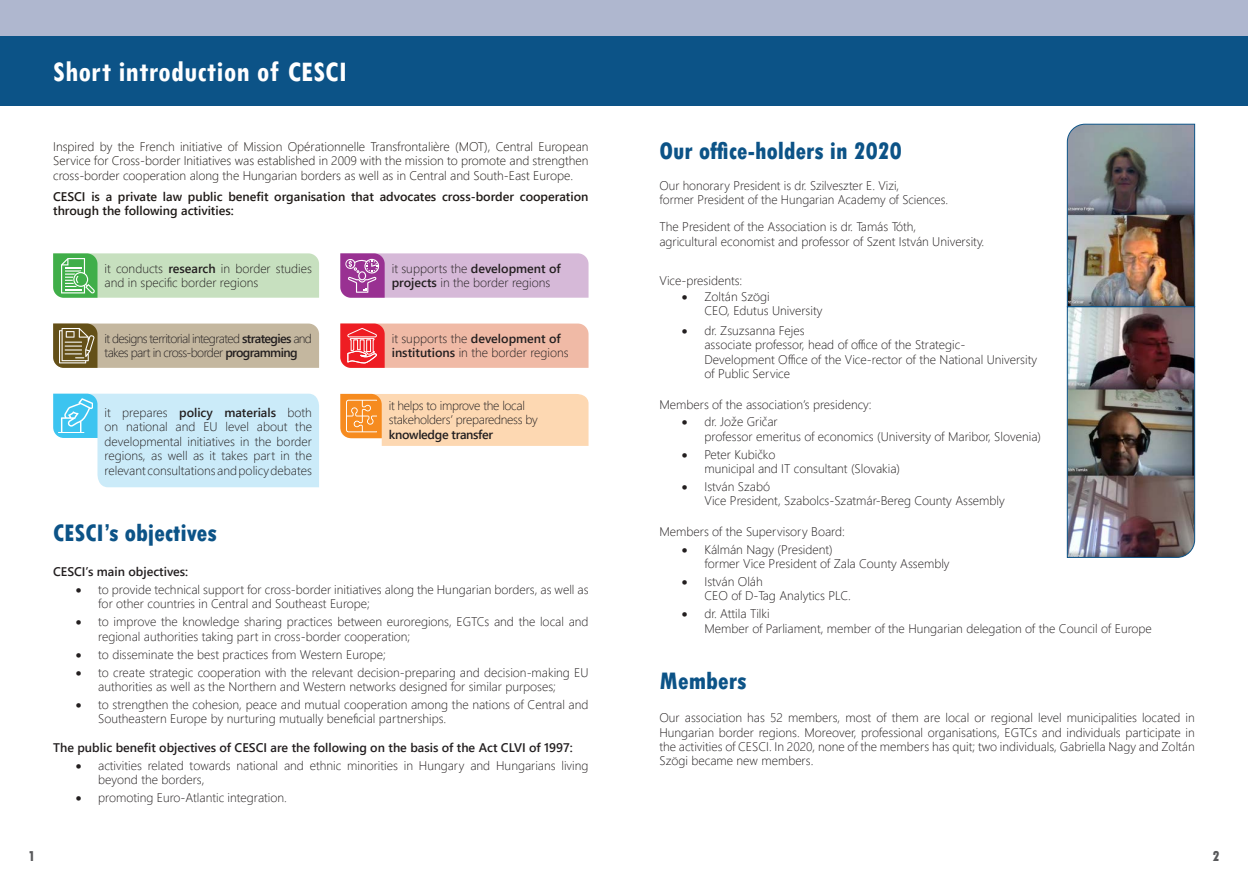
<style>
.page{position:relative;width:1248px;height:886px;background:#fff}
.page>*{position:absolute;margin:0;border:0;box-sizing:border-box;transform-origin:0 0}
.Címsor_10{font:700 condensed 30px "Tw Cen";letter-spacing:.01em;color:#fff}
.Címsor_20{font:800 condensed 25px "Tw Cen";color:#0c5387}
.t1{font:800 condensed 15px "Tw Cen";color:#57585a}
.t2{font:300 12.5px/14.4px "Segoe UI";color:#231f20}
.t3{font:300 12.5px/14.4px "Segoe UI";color:#1f1a17;text-align:justify}
.t4{font:600 12.5px/14.4px "Segoe UI";color:#1f1a17}
.Felsorolás_előtt{font:600 12.5px "Segoe UI";color:#231f20}
.t5{font:300 12.5px/14.4px "Segoe UI";letter-spacing:-.05em;color:#231f20}
.t6{font:300 12.5px/14.4px "Segoe UI";letter-spacing:-.025em;color:#231f20}
.s1{font-weight:600}
</style>
<div class="page">
<div style="left:0;top:35px;width:1247px;height:71px;background:#0c5387"></div>
<svg style="left:53px;top:253px;width:266px;height:45px;background:#b7dab2"></svg>
<svg style="left:340px;top:253px;width:248px;height:45px;background:#cea7cf"></svg>
<svg style="left:53px;top:323px;width:266px;height:45px;background:#baad92"></svg>
<svg style="left:340px;top:323px;width:248px;height:45px;background:#f0a697"></svg>
<svg style="left:53px;top:394px;width:266px;height:93px;background:#c6eaf8"></svg>
<svg style="left:340px;top:394px;width:248px;height:52px;background:#fcd0a3"></svg>
<div style="left:0;top:0;width:1247px;height:35px;background:#afb7cf"></div>
<img style="left:1066px;top:124px;width:128px;height:434px">
<p class="Címsor_10" style="left:53px;top:53px;width:295px">Short introduction of CESCI</p>
<p class="t3" style="left:53px;top:138px;width:537px">Inspired by the French initiative of Mission Opérationnelle Transfrontalière (MOT), Central European Service for Cross-border Initiatives was established in 2009 with the mission to promote and strengthen cross-border cooperation along the Hungarian borders as well as in Central and South-East Europe.</p>
<p class="t4" style="left:53px;top:188px;width:537px">CESCI is a private law public benefit organisation that advocates cross-border cooperation through the following activities:</p>
<p class="t2" style="left:105px;top:260px;width:209px">it conducts <span class="s1">research</span> in border studies and in specific border regions</p>
<p class="t2" style="left:392px;top:260px;width:170px">it supports the <span class="s1">development of projects</span> in the border regions</p>
<p class="t5" style="left:105px;top:330px;width:209px">it designs territorial integrated <span class="s1">strategies</span> and takes part in cross-border <span class="s1">programming</span></p>
<p class="t2" style="left:392px;top:330px;width:178px">it supports the <span class="s1">development of institutions</span> in the border regions</p>
<p class="t2" style="left:105px;top:404px;width:209px;text-align:justify">it prepares <span class="s1">policy materials</span> both on national and EU level about the developmental initiatives in the border regions, as well as it takes part in the relevant consultations and policy debates</p>
<p class="t6" style="left:389px;top:397px;width:150px">it helps to improve the local stakeholders’ preparedness by <span class="s1">knowledge transfer</span></p>
<p class="Címsor_20" style="left:53px;top:518px;width:165px">CESCI’s objectives</p>
<p class="Felsorolás_előtt" style="left:53px;top:560px;width:137px">CESCI’s main objectives:</p>
<p class="t2" style="left:98px;top:581px;width:492px;text-indent:-22px">• to provide technical support for cross-border initiatives along the Hungarian borders, as well as for other countries in Central and Southeast Europe;</p>
<p class="t2" style="left:98px;top:613px;width:492px;text-indent:-22px">• to improve the knowledge sharing practices between euroregions, EGTCs and the local and regional authorities taking part in cross-border cooperation;</p>
<p class="t2" style="left:76px;top:646px;width:312px">• to disseminate the best practices from Western Europe;</p>
<p class="t2" style="left:98px;top:664px;width:492px;text-indent:-22px">• to create strategic cooperation with the relevant decision-preparing and decision-making EU authorities as well as the Northern and Western networks designed for similar purposes;</p>
<p class="t2" style="left:98px;top:696px;width:492px;text-indent:-22px">• to strengthen the cohesion, peace and mutual cooperation among the nations of Central and<br>Southeastern Europe by nurturing mutually beneficial partnerships.</p>
<p class="Felsorolás_előtt" style="left:53px;top:735px;width:521px">The public benefit objectives of CESCI are the following on the basis of the Act CLVI of 1997:</p>
<p class="t2" style="left:98px;top:757px;width:492px;text-indent:-22px">• activities related towards national and ethnic minorities in Hungary and Hungarians living beyond the borders,</p>
<p class="t2" style="left:76px;top:789px;width:213px">• promoting Euro-Atlantic integration.</p>
<p class="Címsor_20" style="left:659px;top:136px;width:244px">Our office-holders in 2020</p>
<p class="t2" style="left:659px;top:177px;width:290px">Our honorary President is dr. Szilveszter E. Vizi,<br>former President of the Hungarian Academy of Sciences.</p>
<p class="t2" style="left:659px;top:218px;width:326px">The President of the Association is dr. Tamás Tóth,<br>agricultural economist and professor of Szent István University.</p>
<p class="t2" style="left:659px;top:272px;width:84px">Vice-presidents:</p>
<p class="t2" style="left:704px;top:288px;width:119px;text-indent:-22px">• Zoltán Szögi<br>CEO, Edutus University</p>
<p class="t2" style="left:704px;top:322px;width:334px;text-indent:-22px">• dr. Zsuzsanna Fejes<br>associate professor, head of office of the Strategic-Development Office of the Vice-rector of the National University of Public Service</p>
<p class="t2" style="left:659px;top:396px;width:214px">Members of the association’s presidency:</p>
<p class="t2" style="left:704px;top:414px;width:338px;text-indent:-22px">• dr. Jože Gričar<br>professor emeritus of economics (University of Maribor, Slovenia)</p>
<p class="t2" style="left:704px;top:446px;width:197px;text-indent:-22px">• Peter Kubičko<br>municipal and IT consultant (Slovakia)</p>
<p class="t2" style="left:704px;top:478px;width:302px;text-indent:-22px">• István Szabó<br>Vice President, Szabolcs-Szatmár-Bereg County Assembly</p>
<p class="t2" style="left:659px;top:523px;width:187px">Members of the Supervisory Board:</p>
<p class="t2" style="left:704px;top:541px;width:246px;text-indent:-22px">• Kálmán Nagy (President)<br>former Vice President of Zala County Assembly</p>
<p class="t2" style="left:704px;top:573px;width:148px;text-indent:-22px">• István Oláh<br>CEO of D-Tag Analytics PLC.</p>
<p class="t2" style="left:704px;top:605px;width:449px;text-indent:-22px">• dr. Attila Tilki<br>Member of Parliament, member of the Hungarian delegation of the Council of Europe</p>
<p class="Címsor_20" style="left:659px;top:666px;width:89px">Members</p>
<p class="t2" style="left:659px;top:709px;width:537px;text-align:justify">Our association has 52 members, most of them are local or regional level municipalities located in Hungarian border regions. Moreover, professional organisations, EGTCs and individuals participate in the activities of CESCI. In 2020, none of the members has quit; two individuals, Gabriella Nagy and Zoltán Szögi became new members.</p>
<p class="t1" style="left:28px;top:847px;width:9px">1</p>
<p class="t1" style="left:1212px;top:847px;width:9px">2</p>
</div>
